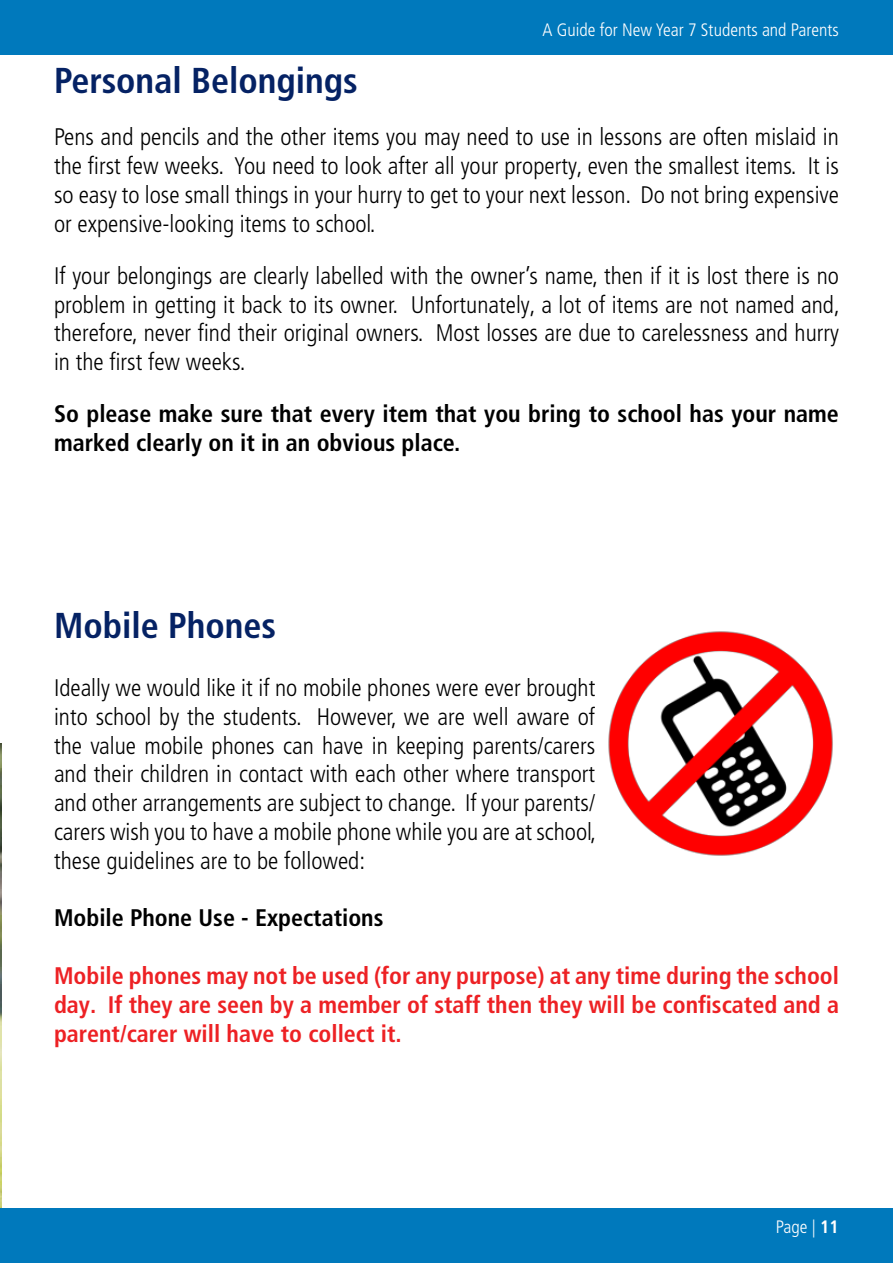
<style>
.page{position:relative;width:893px;height:1263px;background:#fff}
.page>*{position:absolute;margin:0;border:0;box-sizing:border-box;transform-origin:0 0}
.t1{font:700 condensed 36px "Frutiger LT Pro";color:#052264}
.t2{font:300 condensed 24px/28.8px "Frutiger LT Pro";color:#000;text-align:justify}
.t3{font:700 condensed 24px/28.8px "Frutiger LT Pro";color:#ed2124;text-align:justify}
.t4{font:700 condensed 24px/28.8px "Frutiger LT Pro";color:#000}
.t5{font:300 condensed 18px "Frutiger LT Pro";color:#fff}
.s1{font-weight:700}
</style>
<div class="page">
<img style="left:0;top:744px;width:1px;height:465px">
<div style="left:0;top:0;width:893px;height:54px;background:#0079bc"></div>
<div style="left:0;top:1209px;width:893px;height:54px;background:#0079bc"></div>
<img style="left:608px;top:631px;width:225px;height:225px">
<p class="t5" style="left:542px;top:19px;width:298px">A Guide for New Year 7 Students and Parents</p>
<h1 class="t1" style="left:54px;top:59px;width:305px">Personal Belongings</h1>
<p class="t2" style="left:54px;top:123px;width:787px">Pens and pencils and the other items you may need to use in lessons are often mislaid in the first few weeks. You need to look after all your property, even the smallest items. It is so easy to lose small things in your hurry to get to your next lesson. Do not bring expensive or expensive-looking items to school.</p>
<p class="t2" style="left:54px;top:261px;width:787px">If your belongings are clearly labelled with the owner’s name, then if it is lost there is no problem in getting it back to its owner. Unfortunately, a lot of items are not named and, therefore, never find their original owners. Most losses are due to carelessness and hurry in the first few weeks.</p>
<p class="t4" style="left:54px;top:400px;width:786px">So please make sure that every item that you bring to school has your name marked clearly on it in an obvious place.</p>
<h1 class="t1" style="left:54px;top:604px;width:224px">Mobile Phones</h1>
<p class="t2" style="left:54px;top:673px;width:544px">Ideally we would like it if no mobile phones were ever brought into school by the students. However, we are well aware of the value mobile phones can have in keeping parents/carers and their children in contact with each other where transport and other arrangements are subject to change. If your parents/ carers wish you to have a mobile phone while you are at school, these guidelines are to be followed:</p>
<p class="t4" style="left:54px;top:904px;width:331px">Mobile Phone Use - Expectations</p>
<p class="t3" style="left:54px;top:961px;width:787px">Mobile phones may not be used (for any purpose) at any time during the school day. If they are seen by a member of staff then they will be confiscated and a parent/carer will have to collect it.</p>
<p class="t5" style="left:776px;top:1216px;width:65px">Page | <span class="s1">11</span></p>
</div>
